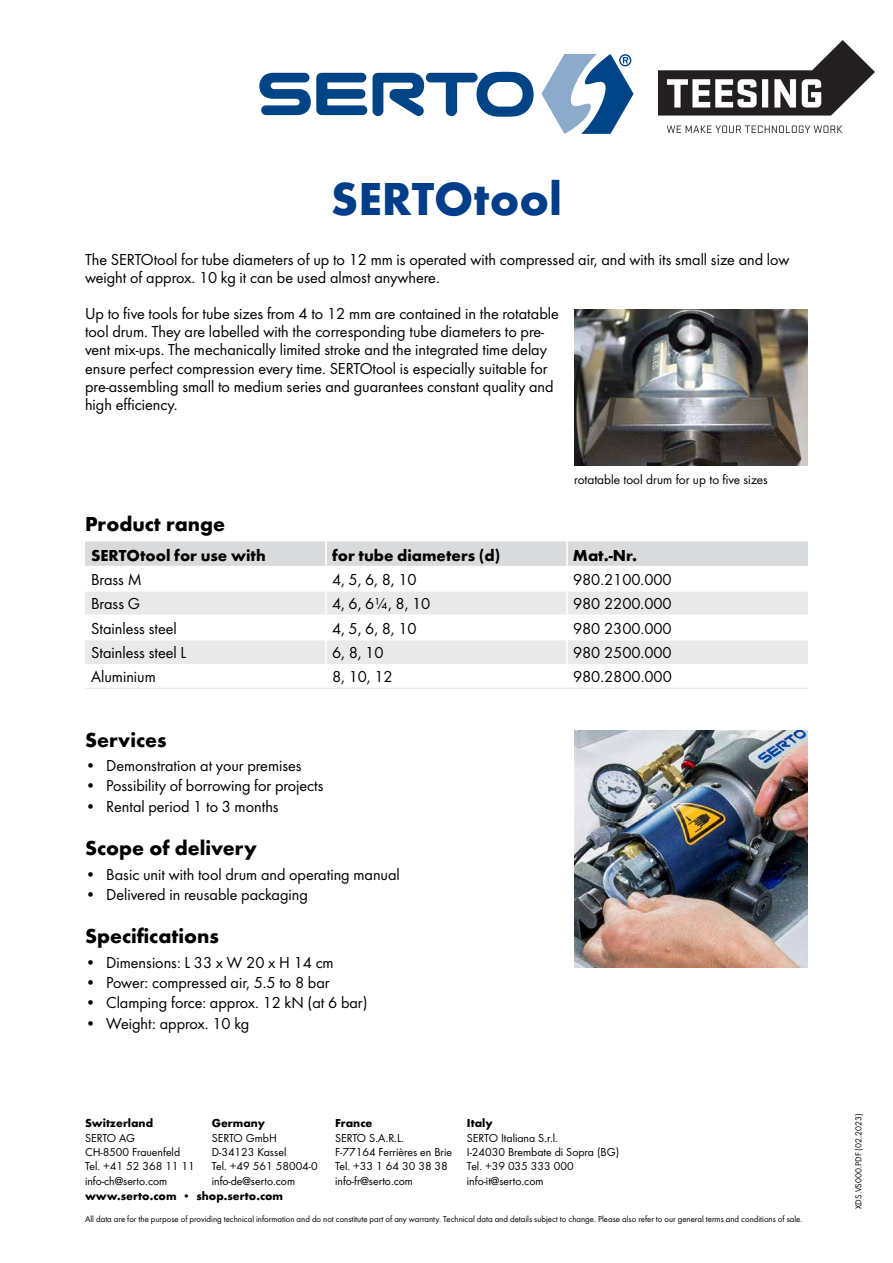
<style>
.page{position:relative;width:893px;height:1263px;background:#fff}
.page>*{position:absolute;margin:0;border:0;box-sizing:border-box;transform-origin:0 0}
.t1{font:700 48px "Futura";color:#003e89}
.t2{font:700 21px "Futura";color:#000}
.t3{font:16.5px/18.1px "Futura Boo";color:#000}
.t4{font:700 16.5px "Futura";color:#000}
.t5{font:13.5px "Futura Boo";color:#000}
.t6{font:12px/14.4px "Futura Boo";color:#000}
.t7{font:700 12px "Futura";color:#000}
.t8{font:9px "Futura Boo";color:#000}
</style>
<div class="page">
<svg style="left:541px;top:54px;width:93px;height:80px"></svg>
<svg style="left:373px;top:72px;width:161px;height:45px"></svg>
<svg style="left:259px;top:73px;width:108px;height:42px"></svg>
<img style="left:574px;top:310px;width:234px;height:156px">
<img style="left:574px;top:730px;width:234px;height:237px">
<div style="left:85px;top:541px;width:723px;height:25px;background:#d9dadb"></div>
<svg style="left:85px;top:592px;width:723px;height:72px;fill:#e9e9ea"></svg>
<hr style="left:85px;top:688px;width:241px;height:1px;background:#e9e9ea">
<hr style="left:326px;top:688px;width:241px;height:1px;background:#e9e9ea">
<hr style="left:567px;top:688px;width:241px;height:1px;background:#e9e9ea">
<hr style="left:325px;top:541px;width:2px;height:25px;background:#fff">
<hr style="left:566px;top:541px;width:2px;height:25px;background:#fff">
<hr style="left:325px;top:592px;width:2px;height:22px;background:#fff">
<hr style="left:566px;top:592px;width:2px;height:22px;background:#fff">
<hr style="left:85px;top:614px;width:241px;height:2px;background:#fff">
<hr style="left:326px;top:614px;width:241px;height:2px;background:#fff">
<hr style="left:325px;top:616px;width:2px;height:23px;background:#fff">
<hr style="left:567px;top:614px;width:241px;height:2px;background:#fff">
<hr style="left:566px;top:616px;width:2px;height:23px;background:#fff">
<hr style="left:85px;top:639px;width:241px;height:1px;background:#fff">
<hr style="left:326px;top:639px;width:241px;height:1px;background:#fff">
<hr style="left:325px;top:640px;width:2px;height:24px;background:#fff">
<hr style="left:567px;top:639px;width:241px;height:1px;background:#fff">
<hr style="left:566px;top:640px;width:2px;height:24px;background:#fff">
<img style="left:659px;top:40px;width:216px;height:93px">
<h1 class="t1" style="left:331px;top:169px;width:233px">SERTOtool</h1>
<p class="t3" style="left:85px;top:250px;width:706px">The SERTOtool for tube diameters of up to 12 mm is operated with compressed air, and with its small size and low weight of approx. 10 kg it can be used almost anywhere.</p>
<p class="t3" style="left:85px;top:304px;width:475px">Up to five tools for tube sizes from 4 to 12 mm are contained in the rotatable tool drum. They are labelled with the corresponding tube diameters to pre&shy;vent mix-ups. The mechanically limited stroke and the integrated time delay ensure perfect compression every time. SERTOtool is especially suitable for pre-assembling small to medium series and guarantees constant quality and high efficiency.</p>
<p class="t5" style="left:574px;top:472px;width:195px">rotatable tool drum for up to five sizes</p>
<p class="t2" style="left:85px;top:511px;width:142px">Product range</p>
<p class="t4" style="left:91px;top:545px;width:176px">SERTOtool for use with</p>
<p class="t4" style="left:332px;top:545px;width:170px">for tube diameters (d)</p>
<p class="t4" style="left:573px;top:545px;width:66px">Mat.-Nr.</p>
<p class="t3" style="left:91px;top:570px;width:52px">Brass M</p>
<p class="t3" style="left:332px;top:570px;width:86px">4, 5, 6, 8, 10</p>
<p class="t3" style="left:573px;top:570px;width:100px">980.2100.000</p>
<p class="t3" style="left:91px;top:595px;width:51px">Brass G</p>
<p class="t3" style="left:332px;top:595px;width:100px">4, 6, 61/4, 8, 10</p>
<p class="t3" style="left:573px;top:595px;width:100px">980 2200.000</p>
<p class="t3" style="left:91px;top:619px;width:87px">Stainless steel</p>
<p class="t3" style="left:332px;top:619px;width:86px">4, 5, 6, 8, 10</p>
<p class="t3" style="left:573px;top:619px;width:100px">980 2300.000</p>
<p class="t3" style="left:91px;top:643px;width:97px">Stainless steel L</p>
<p class="t3" style="left:332px;top:643px;width:53px">6, 8, 10</p>
<p class="t3" style="left:573px;top:643px;width:100px">980 2500.000</p>
<p class="t3" style="left:91px;top:668px;width:66px">Aluminium</p>
<p class="t3" style="left:332px;top:668px;width:62px">8, 10, 12</p>
<p class="t3" style="left:573px;top:668px;width:100px">980.2800.000</p>
<p class="t2" style="left:85px;top:727px;width:83px">Services</p>
<p class="t3" style="left:85px;top:756px;width:218px">• Demonstration at your premises</p>
<p class="t3" style="left:85px;top:777px;width:240px">• Possibility of borrowing for projects</p>
<p class="t3" style="left:85px;top:797px;width:195px">• Rental period 1 to 3 months</p>
<p class="t2" style="left:85px;top:835px;width:173px">Scope of delivery</p>
<p class="t3" style="left:85px;top:865px;width:316px">• Basic unit with tool drum and operating manual</p>
<p class="t3" style="left:85px;top:885px;width:224px">• Delivered in reusable packaging</p>
<p class="t2" style="left:85px;top:923px;width:135px">Specifications</p>
<p class="t3" style="left:85px;top:953px;width:250px">• Dimensions: L 33 x W 20 x H 14 cm</p>
<p class="t3" style="left:85px;top:973px;width:246px">• Power: compressed air, 5.5 to 8 bar</p>
<p class="t3" style="left:85px;top:994px;width:284px">• Clamping force: approx. 12 kN (at 6 bar)</p>
<p class="t3" style="left:85px;top:1014px;width:166px">• Weight: approx. 10 kg</p>
<p class="t7" style="left:85px;top:1116px;width:70px">Switzerland</p>
<p class="t6" style="left:85px;top:1130px;width:111px">SERTO AG<br>CH-8500 Frauenfeld<br>Tel. +41 52 368 11 11 info-ch@serto.com</p>
<p class="t7" style="left:212px;top:1116px;width:55px">Germany</p>
<p class="t6" style="left:212px;top:1130px;width:107px">SERTO GmbH<br>D-34123 Kassel<br>Tel. +49 561 58004-0 info-de@serto.com</p>
<p class="t7" style="left:335px;top:1116px;width:39px">France</p>
<p class="t6" style="left:335px;top:1130px;width:118px">SERTO S.A.R.L.<br>F-77164 Ferrières en Brie<br>Tel. +33 1 64 30 38 38 info-fr@serto.com</p>
<p class="t7" style="left:467px;top:1116px;width:27px">Italy</p>
<p class="t6" style="left:467px;top:1130px;width:154px">SERTO Italiana S.r.l.<br>I-24030 Brembate di Sopra (BG)<br>Tel. +39 035 333 000 info-it@serto.com</p>
<p class="t7" style="left:85px;top:1188px;width:200px">www.serto.com • shop.serto.com</p>
<p class="t8" style="left:85px;top:1214px;width:719px">All data are for the purpose of providing technical information and do not constitute part of any warranty. Technical data and details subject to change. Please also refer to our general terms and conditions of sale.</p>
<p class="t8" style="left:853px;top:1209px;width:97px;rotate:-90deg">XDS.VS000.PDF (02.2023)</p>
</div>
